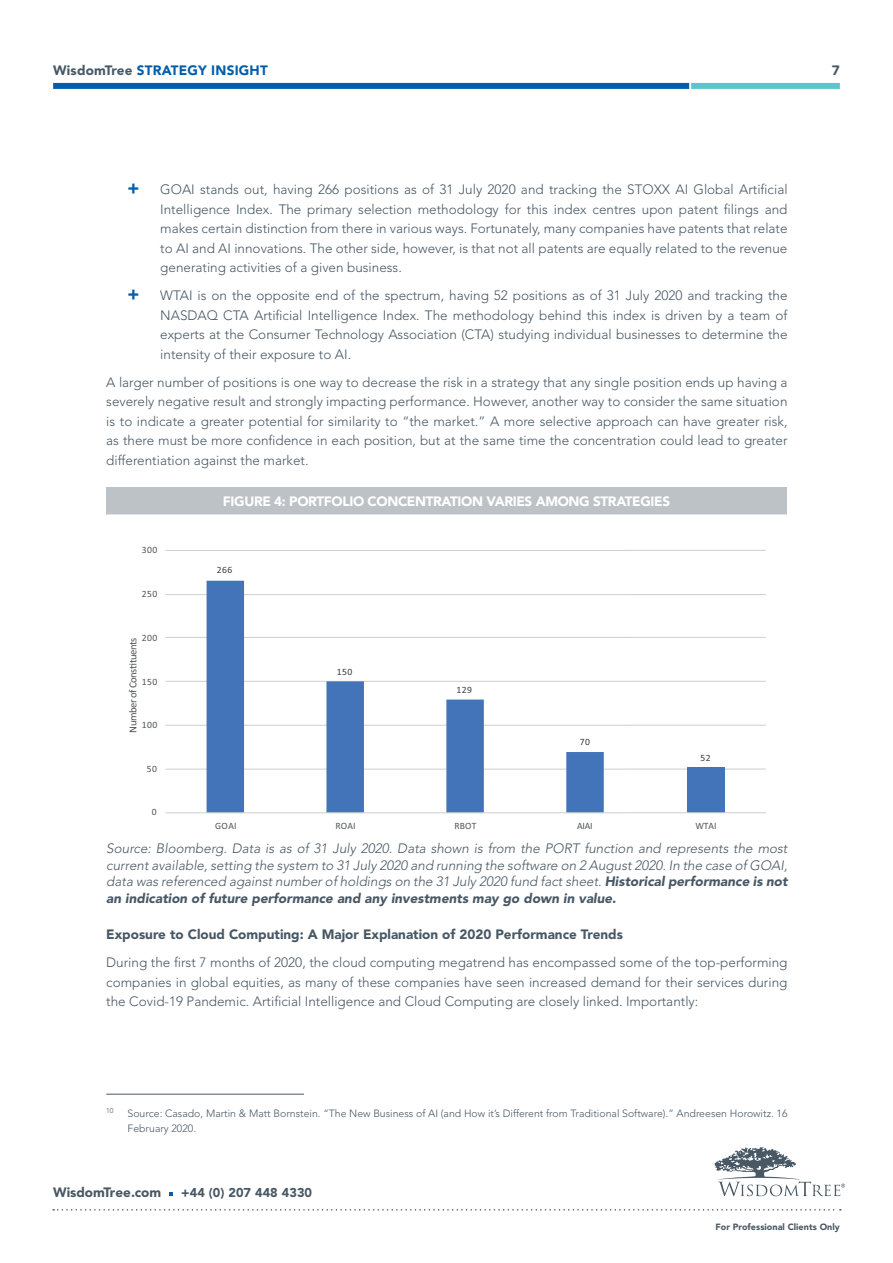
<style>
.page{position:relative;width:893px;height:1263px;background:#fff}
.page>*{position:absolute;margin:0;border:0;box-sizing:border-box;transform-origin:0 0}
.t1{font:300 13.5px/19.5px "Avenir";color:#485865;text-align:justify}
.t2{font:italic 300 13.5px/16.5px "Avenir";color:#485865;text-align:justify}
.t3{font:900 13.5px "Avenir";color:#485865}
.t4{font:900 13.5px "Avenir";letter-spacing:-.025em;color:#fff}
.t5{font:900 13.5px "Avenir";letter-spacing:.015em;color:#005eac}
.t6{font:900 12.75px "Avenir";letter-spacing:.005em;color:#485865}
.t7{font:10.65px "Calibri";letter-spacing:-.045em;color:#515455}
.t8{font:300 10.5px/15px "Avenir";color:#485865}
.t9{font:9.6px "Calibri";letter-spacing:.035em;color:#515455}
.t10{font:9.6px "Calibri";letter-spacing:.05em;color:#383b3d}
.t11{font:900 9px "Avenir";letter-spacing:.005em;color:#485865}
.t12{font:300 7.05px "Avenir";color:#485865}
.s1{color:#485865}
.s2{font-weight:900;font-size:18px;color:#005eac}
.s3{font-weight:900}
</style>
<div class="page">
<div style="left:53px;top:83px;width:636px;height:6px;background:#005eac"></div>
<div style="left:691px;top:83px;width:149px;height:6px;background:#5bc6cc"></div>
<svg style="left:53px;top:1209px;width:788px;height:1px"></svg>
<svg style="left:714px;top:1147px;width:131px;height:50px"></svg>
<svg style="left:170px;top:1192px;width:3px;height:4px"></svg>
<div style="left:106px;top:488px;width:681px;height:27px;background:#bdc2c6"></div>
<hr style="left:106px;top:1094px;width:198px;height:1px;background:#485865">
<hr style="left:165px;top:769px;width:464px;height:1px;background:#d0d1d1">
<hr style="left:165px;top:725px;width:464px;height:1px;background:#d0d1d1">
<hr style="left:165px;top:681px;width:464px;height:1px;background:#d0d1d1">
<hr style="left:165px;top:637px;width:464px;height:1px;background:#d0d1d1">
<hr style="left:165px;top:594px;width:464px;height:1px;background:#d0d1d1">
<hr style="left:165px;top:550px;width:464px;height:1px;background:#d0d1d1">
<svg style="left:207px;top:581px;width:397px;height:231px"></svg>
<hr style="left:165px;top:812px;width:464px;height:1px;background:#d0d1d1">
<hr style="left:629px;top:768px;width:137px;height:2px;background:#d0d1d1">
<hr style="left:629px;top:725px;width:137px;height:1px;background:#d0d1d1">
<hr style="left:629px;top:681px;width:137px;height:1px;background:#d0d1d1">
<hr style="left:629px;top:637px;width:137px;height:1px;background:#d0d1d1">
<hr style="left:629px;top:594px;width:137px;height:1px;background:#d0d1d1">
<hr style="left:629px;top:550px;width:137px;height:1px;background:#d0d1d1">
<div style="left:687px;top:767px;width:38px;height:46px;background:#4374b9"></div>
<hr style="left:629px;top:812px;width:137px;height:1px;background:#d0d1d1">
<p class="t5" style="left:53px;top:62px;width:216px"><span class="s1">WisdomTree</span> STRATEGY INSIGHT</p>
<p class="t1" style="left:160px;top:180px;width:629px;text-indent:-33px"><span class="s2">+</span> GOAI stands out, having 266 positions as of 31 July 2020 and tracking the STOXX AI Global Artificial Intelligence Index. The primary selection methodology for this index centres upon patent filings and makes certain distinction from there in various ways. Fortunately, many companies have patents that relate to AI and AI innovations. The other side, however, is that not all patents are equally related to the revenue generating activities of a given business.</p>
<p class="t1" style="left:160px;top:286px;width:629px;text-indent:-33px"><span class="s2">+</span> WTAI is on the opposite end of the spectrum, having 52 positions as of 31 July 2020 and tracking the NASDAQ CTA Artificial Intelligence Index. The methodology behind this index is driven by a team of experts at the Consumer Technology Association (CTA) studying individual businesses to determine the intensity of their exposure to AI.</p>
<p class="t1" style="left:106px;top:372px;width:683px">A larger number of positions is one way to decrease the risk in a strategy that any single position ends up having a severely negative result and strongly impacting performance. However, another way to consider the same situation is to indicate a greater potential for similarity to “the market.” A more selective approach can have greater risk, as there must be more confidence in each position, but at the same time the concentration could lead to greater differentiation against the market.</p>
<p class="t4" style="left:223px;top:493px;width:449px">FIGURE 4: PORTFOLIO CONCENTRATION VARIES AMONG STRATEGIES</p>
<p class="t9" style="left:142px;top:544px;width:17px">300</p>
<p class="t9" style="left:142px;top:588px;width:17px">250</p>
<p class="t9" style="left:142px;top:631px;width:17px">200</p>
<p class="t7" style="left:126px;top:733px;width:96px;rotate:-90deg">Number of Cons tuents</p>
<p class="t9" style="left:142px;top:675px;width:17px">150</p>
<p class="t9" style="left:142px;top:719px;width:17px">100</p>
<p class="t9" style="left:147px;top:763px;width:12px">50</p>
<p class="t9" style="left:152px;top:806px;width:6px">0</p>
<p class="t10" style="left:217px;top:564px;width:17px">266</p>
<p class="t10" style="left:337px;top:666px;width:17px">150</p>
<p class="t10" style="left:457px;top:684px;width:17px">129</p>
<p class="t10" style="left:580px;top:735px;width:12px">70</p>
<p class="t9" style="left:215px;top:820px;width:23px">GOAI</p>
<p class="t9" style="left:336px;top:820px;width:21px">ROAI</p>
<p class="t9" style="left:454px;top:820px;width:23px">RBOT</p>
<p class="t9" style="left:577px;top:820px;width:17px">AIAI</p>
<p class="t10" style="left:701px;top:751px;width:12px">52</p>
<p class="t9" style="left:695px;top:820px;width:23px">WTAI</p>
<p class="t2" style="left:106px;top:840px;width:683px">Source: Bloomberg. Data is as of 31 July 2020. Data shown is from the PORT function and represents the most current available, setting the system to 31 July 2020 and running the software on 2 August 2020. In the case of GOAI, data was referenced against number of holdings on the 31 July 2020 fund fact sheet. <span class="s3">Historical performance is not an indication of future performance and any investments may go down in value.</span></p>
<p class="t3" style="left:106px;top:926px;width:518px">Exposure to Cloud Computing: A Major Explanation of 2020 Performance Trends</p>
<p class="t1" style="left:106px;top:953px;width:683px">During the first 7 months of 2020, the cloud computing megatrend has encompassed some of the top-performing companies in global equities, as many of these companies have seen increased demand for their services during the Covid-19 Pandemic. Artificial Intelligence and Cloud Computing are closely linked. Importantly:</p>
<p class="t12" style="left:106px;top:1107px;width:9px">10</p>
<p class="t8" style="left:128px;top:1106px;width:661px">Source: Casado, Martin &amp; Matt Bornstein. “The New Business of AI (and How it’s Different from Traditional Software).” Andreesen Horowitz. 16<br>February 2020.</p>
<p class="t3" style="left:53px;top:1184px;width:110px">WisdomTree.com</p>
<p class="t6" style="left:181px;top:1185px;width:132px">+44 (0) 207 448 4330</p>
<p class="t3" style="left:832px;top:62px;width:9px">7</p>
<p class="t11" style="left:715px;top:1222px;width:126px">For Professional Clients Only</p>
</div>
